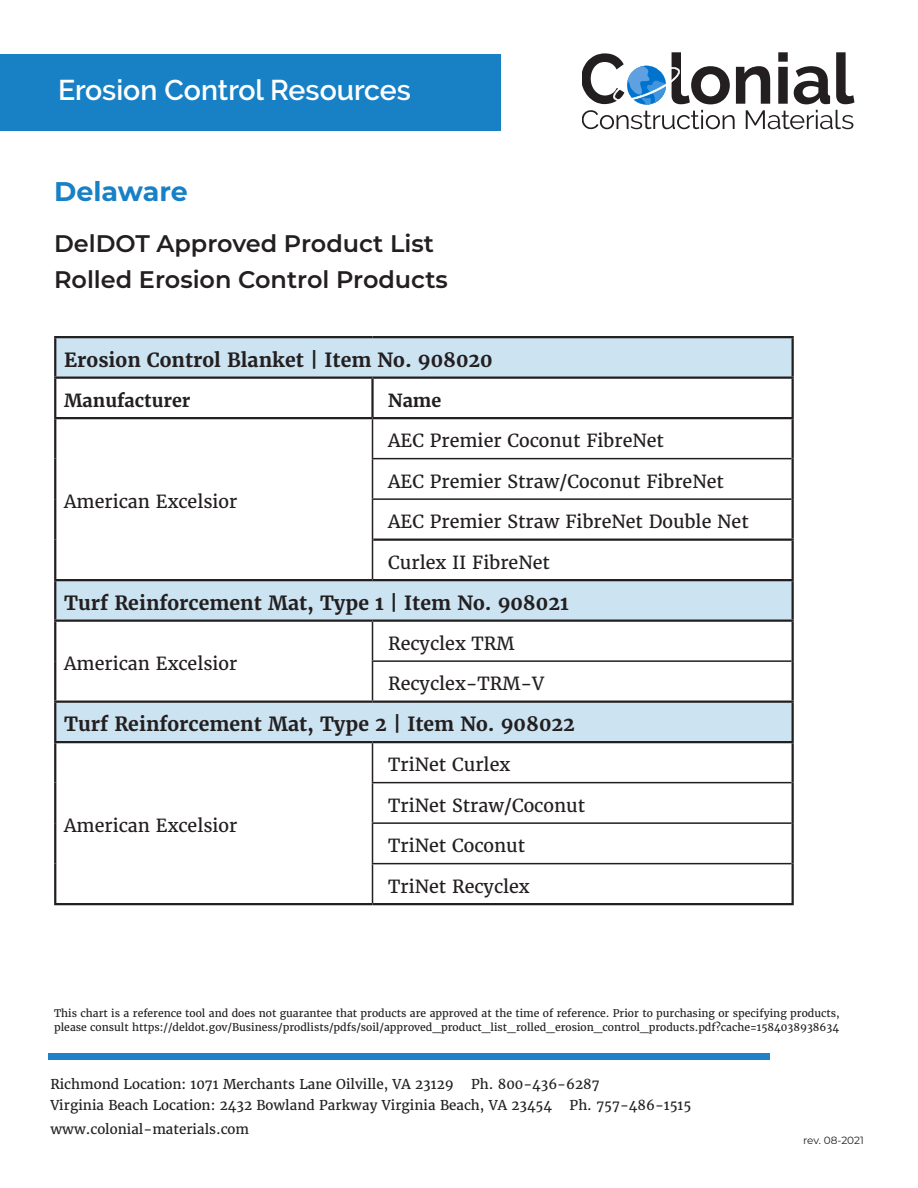
<style>
.page{position:relative;width:918px;height:1188px;background:#fff}
.page>*{position:absolute;margin:0;border:0;box-sizing:border-box;transform-origin:0 0}
.Product_Category_Hea{font:600 28.5px "Raleway";color:#fff}
.Specified_Product_Na{font:700 27px "Montserrat";color:#1881c5}
.Heading_3{font:600 24px "Montserrat";color:#231f20}
.Body_copy-spec_and_m{font:700 19.5px "Merriweather";color:#231f20}
.Body_copy-spec_and_m-2{font:18px "Merriweather";color:#231f20}
.Body_copy-spec_and_m-3{font:700 18px "Merriweather";color:#231f20}
.Body_copy-spec_and_m-4{font:13.5px "Merriweather";color:#231f20}
.Fine_print{font:10.5px/13.5px "Merriweather";color:#231f20}
.Fine_print_for_Colon{font:10.5px "Montserrat";letter-spacing:-.005em;color:#231f20}
</style>
<div class="page">
<div style="left:0;top:54px;width:500px;height:77px;background:#1881c5"></div>
<div style="left:48px;top:1054px;width:722px;height:6px;background:#1f81c8"></div>
<svg style="left:582px;top:52px;width:272px;height:77px"></svg>
<svg style="left:56px;top:338px;width:736px;height:403px"></svg>
<hr style="left:54px;top:336px;width:319px;height:2px;background:#231f20">
<hr style="left:54px;top:338px;width:2px;height:39px;background:#231f20">
<hr style="left:373px;top:336px;width:421px;height:2px;background:#231f20">
<hr style="left:792px;top:338px;width:2px;height:39px;background:#231f20">
<hr style="left:54px;top:377px;width:319px;height:2px;background:#231f20">
<hr style="left:54px;top:379px;width:2px;height:38px;background:#231f20">
<hr style="left:373px;top:377px;width:421px;height:2px;background:#231f20">
<hr style="left:371px;top:379px;width:3px;height:38px;background:#231f20">
<hr style="left:792px;top:379px;width:2px;height:38px;background:#231f20">
<hr style="left:54px;top:417px;width:319px;height:2px;background:#231f20">
<hr style="left:54px;top:579px;width:319px;height:2px;background:#231f20">
<hr style="left:792px;top:581px;width:2px;height:39px;background:#231f20">
<hr style="left:54px;top:701px;width:319px;height:2px;background:#231f20">
<hr style="left:792px;top:703px;width:2px;height:38px;background:#231f20">
<hr style="left:373px;top:417px;width:421px;height:2px;background:#231f20">
<hr style="left:792px;top:419px;width:2px;height:40px;background:#231f20">
<hr style="left:792px;top:459px;width:2px;height:40px;background:#231f20">
<hr style="left:792px;top:499px;width:2px;height:40px;background:#231f20">
<hr style="left:792px;top:541px;width:2px;height:38px;background:#231f20">
<hr style="left:373px;top:579px;width:421px;height:2px;background:#231f20">
<hr style="left:372px;top:419px;width:1px;height:39px;background:#231f20">
<hr style="left:372px;top:458px;width:420px;height:1px;background:#231f20">
<hr style="left:372px;top:459px;width:1px;height:39px;background:#231f20">
<hr style="left:372px;top:498px;width:420px;height:2px;background:#231f20">
<hr style="left:372px;top:500px;width:1px;height:40px;background:#231f20">
<hr style="left:372px;top:540px;width:1px;height:39px;background:#231f20">
<hr style="left:373px;top:620px;width:421px;height:2px;background:#231f20">
<hr style="left:792px;top:622px;width:2px;height:39px;background:#231f20">
<hr style="left:373px;top:701px;width:421px;height:2px;background:#231f20">
<hr style="left:372px;top:783px;width:1px;height:39px;background:#231f20">
<hr style="left:372px;top:824px;width:1px;height:39px;background:#231f20">
<hr style="left:372px;top:864px;width:1px;height:39px;background:#231f20">
<hr style="left:792px;top:783px;width:2px;height:40px;background:#231f20">
<hr style="left:792px;top:823px;width:2px;height:41px;background:#231f20">
<hr style="left:792px;top:864px;width:2px;height:39px;background:#231f20">
<hr style="left:54px;top:903px;width:319px;height:2px;background:#231f20">
<hr style="left:373px;top:903px;width:421px;height:2px;background:#231f20">
<hr style="left:373px;top:539px;width:421px;height:2px;background:#231f20">
<hr style="left:54px;top:620px;width:319px;height:2px;background:#231f20">
<hr style="left:372px;top:622px;width:1px;height:38px;background:#231f20">
<hr style="left:372px;top:660px;width:420px;height:2px;background:#231f20">
<hr style="left:372px;top:662px;width:1px;height:39px;background:#231f20">
<hr style="left:792px;top:661px;width:2px;height:40px;background:#231f20">
<hr style="left:54px;top:741px;width:319px;height:2px;background:#231f20">
<hr style="left:373px;top:741px;width:421px;height:2px;background:#231f20">
<hr style="left:792px;top:743px;width:2px;height:40px;background:#231f20">
<hr style="left:372px;top:743px;width:1px;height:39px;background:#231f20">
<hr style="left:372px;top:782px;width:420px;height:1px;background:#231f20">
<hr style="left:372px;top:822px;width:420px;height:2px;background:#231f20">
<hr style="left:372px;top:863px;width:420px;height:1px;background:#231f20">
<hr style="left:54px;top:743px;width:2px;height:40px;background:#231f20">
<hr style="left:54px;top:783px;width:2px;height:40px;background:#231f20">
<hr style="left:54px;top:823px;width:2px;height:41px;background:#231f20">
<hr style="left:54px;top:864px;width:2px;height:39px;background:#231f20">
<hr style="left:54px;top:419px;width:2px;height:40px;background:#231f20">
<hr style="left:54px;top:459px;width:2px;height:40px;background:#231f20">
<hr style="left:54px;top:499px;width:2px;height:41px;background:#231f20">
<hr style="left:54px;top:540px;width:2px;height:39px;background:#231f20">
<hr style="left:54px;top:581px;width:2px;height:39px;background:#231f20">
<hr style="left:54px;top:622px;width:2px;height:39px;background:#231f20">
<hr style="left:54px;top:661px;width:2px;height:40px;background:#231f20">
<hr style="left:54px;top:703px;width:2px;height:38px;background:#231f20">
<p class="Product_Category_Hea" style="left:58px;top:73px;width:354px">Erosion Control Resources</p>
<p class="Specified_Product_Na" style="left:54px;top:172px;width:135px">Delaware</p>
<p class="Heading_3" style="left:54px;top:227px;width:381px">DelDOT Approved Product List</p>
<p class="Heading_3" style="left:54px;top:263px;width:395px">Rolled Erosion Control Products</p>
<p class="Body_copy-spec_and_m" style="left:64px;top:347px;width:430px">Erosion Control Blanket | Item No. 908020</p>
<p class="Body_copy-spec_and_m-3" style="left:64px;top:389px;width:128px">Manufacturer</p>
<p class="Body_copy-spec_and_m-3" style="left:388px;top:389px;width:55px">Name</p>
<p class="Body_copy-spec_and_m-2" style="left:388px;top:430px;width:277px">AEC Premier Coconut FibreNet</p>
<p class="Body_copy-spec_and_m-2" style="left:388px;top:470px;width:337px">AEC Premier Straw/Coconut FibreNet</p>
<p class="Body_copy-spec_and_m-2" style="left:388px;top:511px;width:362px">AEC Premier Straw FibreNet Double Net</p>
<p class="Body_copy-spec_and_m-2" style="left:388px;top:551px;width:163px">Curlex II FibreNet</p>
<p class="Body_copy-spec_and_m" style="left:64px;top:590px;width:506px">Turf Reinforcement Mat, Type 1 | Item No. 908021</p>
<p class="Body_copy-spec_and_m-2" style="left:64px;top:490px;width:175px">American Excelsior</p>
<p class="Body_copy-spec_and_m-2" style="left:388px;top:632px;width:128px">Recyclex TRM</p>
<p class="Body_copy-spec_and_m-2" style="left:388px;top:673px;width:158px">Recyclex-TRM-V</p>
<p class="Body_copy-spec_and_m" style="left:64px;top:712px;width:512px">Turf Reinforcement Mat, Type 2 | Item No. 908022</p>
<p class="Body_copy-spec_and_m-2" style="left:64px;top:652px;width:175px">American Excelsior</p>
<p class="Body_copy-spec_and_m-2" style="left:64px;top:814px;width:175px">American Excelsior</p>
<p class="Body_copy-spec_and_m-2" style="left:388px;top:754px;width:123px">TriNet Curlex</p>
<p class="Body_copy-spec_and_m-2" style="left:388px;top:794px;width:198px">TriNet Straw/Coconut</p>
<p class="Body_copy-spec_and_m-2" style="left:388px;top:835px;width:139px">TriNet Coconut</p>
<p class="Body_copy-spec_and_m-2" style="left:388px;top:875px;width:143px">TriNet Recyclex</p>
<p class="Fine_print" style="left:54px;top:1007px;width:787px">This chart is a reference tool and does not guarantee that products are approved at the time of reference. Prior to purchasing or specifying products, please consult https://deldot.gov/Business/prodlists/pdfs/soil/approved_product_list_rolled_erosion_control_products.pdf?cache=1584038938634</p>
<p class="Body_copy-spec_and_m-4" style="left:50px;top:1076px;width:405px">Richmond Location: 1071 Merchants Lane Oilville, VA 23129</p>
<p class="Body_copy-spec_and_m-4" style="left:471px;top:1076px;width:130px">Ph. 800-436-6287</p>
<p class="Body_copy-spec_and_m-4" style="left:50px;top:1097px;width:503px">Virginia Beach Location: 2432 Bowland Parkway Virginia Beach, VA 23454</p>
<p class="Body_copy-spec_and_m-4" style="left:570px;top:1097px;width:123px">Ph. 757-486-1515</p>
<p class="Body_copy-spec_and_m-4" style="left:50px;top:1121px;width:200px">www.colonial-materials.com</p>
<p class="Fine_print_for_Colon" style="left:803px;top:1133px;width:62px">rev. 08-2021</p>
</div>
